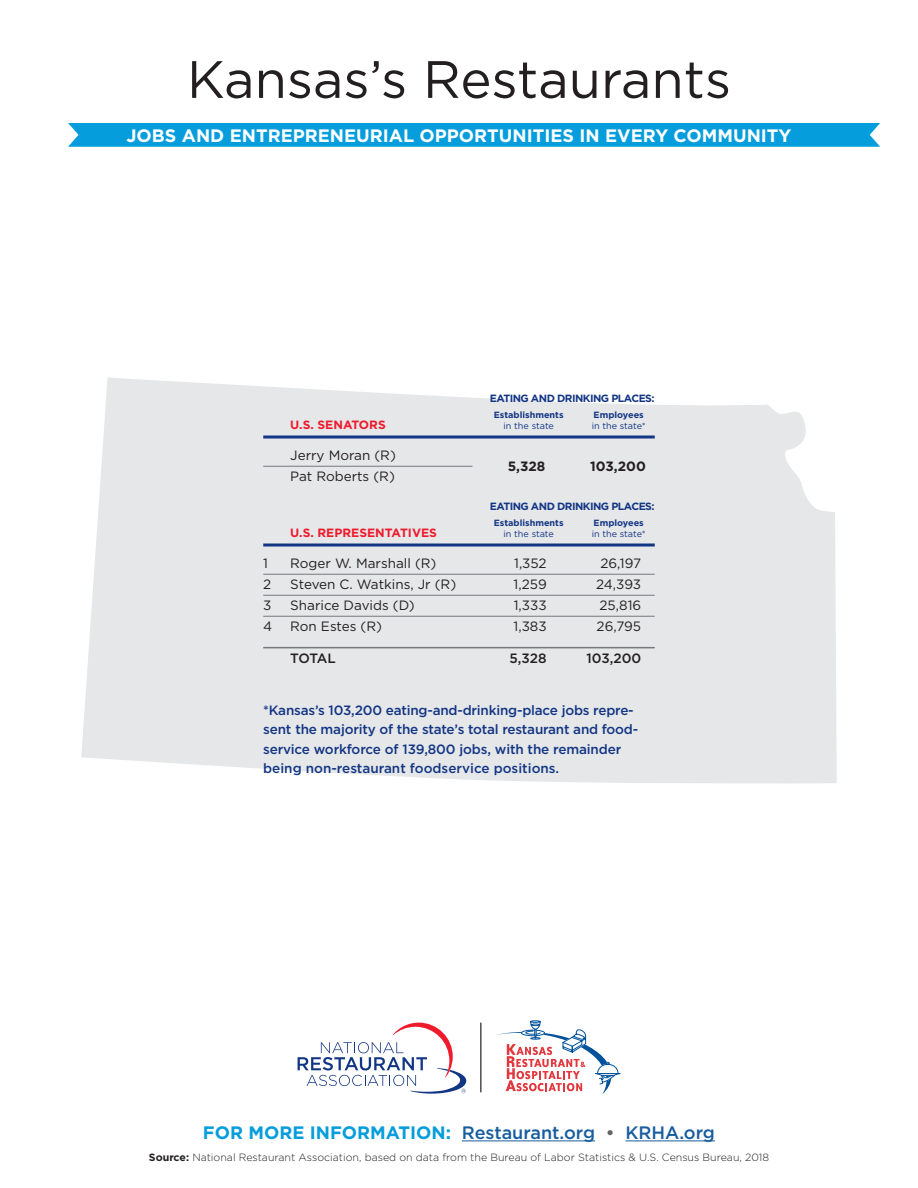
<style>
.page{position:relative;width:918px;height:1188px;background:#fff}
.page>*{position:absolute;margin:0;border:0;box-sizing:border-box;transform-origin:0 0}
.t1{font:52.5px "Gotham";color:#231f20}
.t2{font:700 18px "Gotham";color:#fff}
.t3{font:500 18px "Gotham";color:#175d9e}
.t4{font:500 13.5px/19.5px "Gotham";letter-spacing:-.015em;color:#133684}
.t5{font:13.5px "Gotham";color:#231f20}
.Total{font:500 13.5px "Gotham";color:#231f20}
.t6{font:700 13.5px "Gotham";color:#231f20}
.t7{font:700 12px "Gotham";color:#ee1b2d}
.t8{font:300 10.5px "Gotham";color:#231f20}
.t9{font:700 10.5px "Gotham";letter-spacing:-.05em;color:#133684}
.t10{font:700 9px "Gotham";color:#133684}
.t11{font:9px "Gotham";color:#133684}
.s1{font-weight:700;color:#069ddc}
.s2{color:#636366}
.s3{font-weight:700}
</style>
<div class="page">
<div style="left:68px;top:123px;width:812px;height:24px;background:#069ddc"></div>
<svg style="left:81px;top:378px;width:756px;height:406px;background:#e7e8ea"></svg>
<hr style="left:263px;top:466px;width:209px;height:1px;background:#76787b">
<hr style="left:263px;top:436px;width:392px;height:3px;background:#133684">
<hr style="left:263px;top:574px;width:392px;height:1px;background:#76787b">
<hr style="left:263px;top:595px;width:392px;height:1px;background:#76787b">
<hr style="left:263px;top:616px;width:392px;height:1px;background:#76787b">
<hr style="left:263px;top:647px;width:392px;height:1px;background:#76787b">
<hr style="left:263px;top:544px;width:392px;height:3px;background:#133684">
<svg style="left:298px;top:1023px;width:168px;height:71px"></svg>
<hr style="left:480px;top:1023px;width:1px;height:69px;background:#231f20">
<hr style="left:462px;top:1141px;width:133px;height:1px;background:#175d9e">
<hr style="left:626px;top:1141px;width:89px;height:1px;background:#175d9e">
<svg style="left:496px;top:1020px;width:124px;height:75px"></svg>
<p class="t1" style="left:187px;top:50px;width:546px">Kansas’s Restaurants</p>
<p class="t2" style="left:126px;top:125px;width:667px">JOBS AND ENTREPRENEURIAL OPPORTUNITIES IN EVERY COMMUNITY</p>
<p class="t9" style="left:490px;top:393px;width:166px">EATING AND DRINKING PLACES:</p>
<p class="t10" style="left:494px;top:410px;width:71px">Establishments</p>
<p class="t10" style="left:594px;top:410px;width:52px">Employees</p>
<p class="t7" style="left:290px;top:418px;width:97px">U.S. SENATORS</p>
<p class="t11" style="left:504px;top:421px;width:52px">in the state</p>
<p class="t11" style="left:592px;top:421px;width:56px">in the state*</p>
<p class="t5" style="left:290px;top:448px;width:107px">Jerry Moran (R)</p>
<p class="t5" style="left:290px;top:469px;width:106px">Pat Roberts (R)</p>
<p class="t6" style="left:508px;top:458px;width:39px">5,328</p>
<p class="t6" style="left:590px;top:458px;width:57px">103,200</p>
<p class="t9" style="left:490px;top:501px;width:166px">EATING AND DRINKING PLACES:</p>
<p class="t10" style="left:494px;top:518px;width:71px">Establishments</p>
<p class="t10" style="left:594px;top:518px;width:52px">Employees</p>
<p class="t7" style="left:290px;top:526px;width:148px">U.S. REPRESENTATIVES</p>
<p class="t11" style="left:504px;top:529px;width:52px">in the state</p>
<p class="t11" style="left:592px;top:529px;width:56px">in the state*</p>
<p class="t5" style="left:263px;top:556px;width:6px">1</p>
<p class="t5" style="left:290px;top:556px;width:148px">Roger W. Marshall (R)</p>
<p class="t5" style="left:514px;top:556px;width:34px">1,352</p>
<p class="t5" style="left:600px;top:556px;width:42px">26,197</p>
<p class="t5" style="left:263px;top:577px;width:10px">2</p>
<p class="t5" style="left:290px;top:577px;width:167px">Steven C. Watkins, Jr (R)</p>
<p class="t5" style="left:514px;top:577px;width:35px">1,259</p>
<p class="t5" style="left:596px;top:577px;width:47px">24,393</p>
<p class="t5" style="left:263px;top:598px;width:10px">3</p>
<p class="t5" style="left:290px;top:598px;width:126px">Sharice Davids (D)</p>
<p class="t5" style="left:514px;top:598px;width:34px">1,333</p>
<p class="t5" style="left:600px;top:598px;width:43px">25,816</p>
<p class="t5" style="left:263px;top:619px;width:11px">4</p>
<p class="t5" style="left:290px;top:619px;width:93px">Ron Estes (R)</p>
<p class="t5" style="left:514px;top:619px;width:35px">1,383</p>
<p class="t5" style="left:597px;top:619px;width:46px">26,795</p>
<p class="Total" style="left:290px;top:651px;width:47px">TOTAL</p>
<p class="Total" style="left:510px;top:651px;width:39px">5,328</p>
<p class="Total" style="left:586px;top:651px;width:56px">103,200</p>
<p class="t4" style="left:263px;top:700px;width:377px">*Kansas’s 103,200 eating-and-drinking-place jobs repre&shy;sent the majority of the state’s total restaurant and food&shy;service workforce of 139,800 jobs, with the remainder being non-restaurant foodservice positions.</p>
<p class="t3" style="left:203px;top:1122px;width:514px"><span class="s1">FOR MORE INFORMATION:</span> Restaurant.org <span class="s2">•</span> KRHA.org</p>
<p class="t8" style="left:149px;top:1152px;width:622px"><span class="s3">Source:</span> National Restaurant Association, based on data from the Bureau of Labor Statistics &amp; U.S. Census Bureau, 2018</p>
</div>
